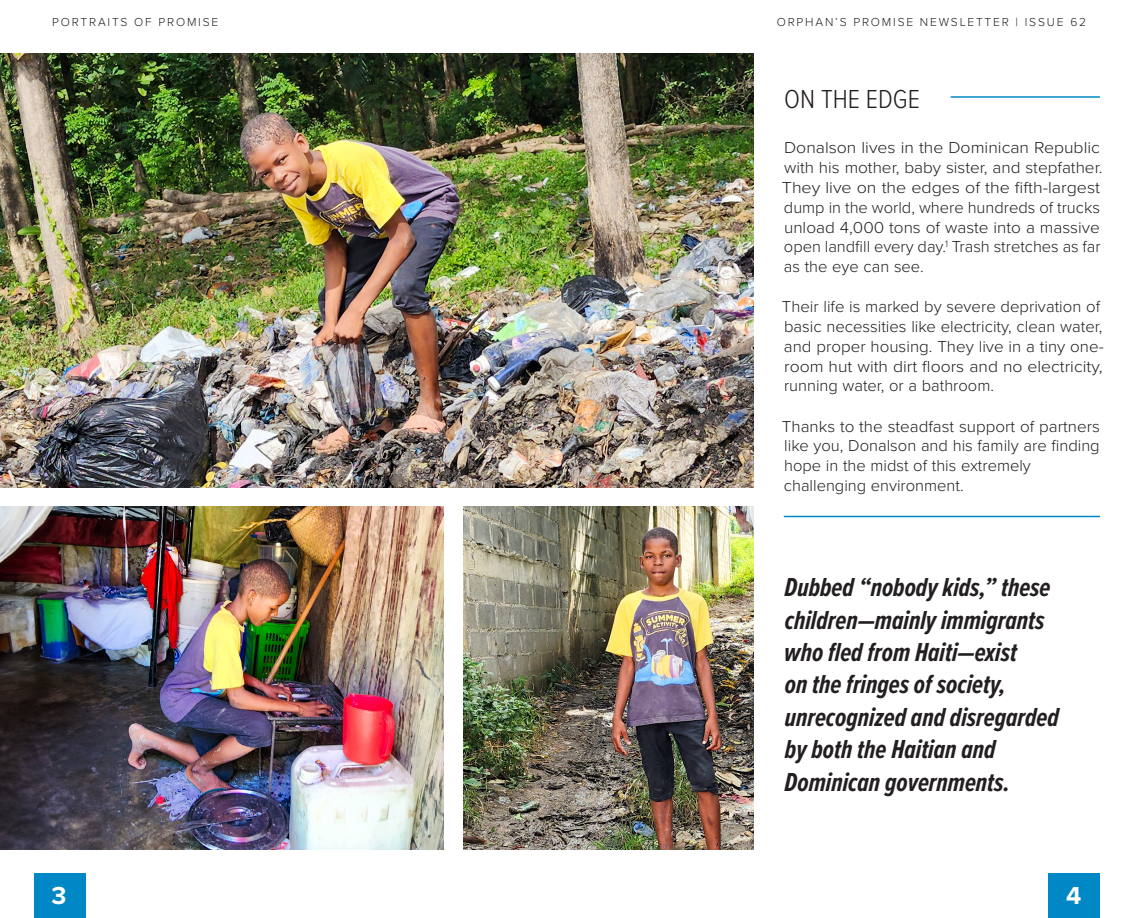
<style>
.page{position:relative;width:1134px;height:918px;background:#fff}
.page>*{position:absolute;margin:0;border:0;box-sizing:border-box;transform-origin:0 0}
.callout{font:italic 700 27px/32.4px "Proxima Nova Ex Cn";color:#231f20}
.t1{font:300 27px "Proxima Nova Cond";color:#231f20}
.body_copy{font:700 25.5px "Proxima Nova";color:#fff}
.body_copy-2{font:300 16.5px/19.8px "Proxima Nova";color:#231f20}
.body_copy-3{font:300 16.5px/19.8px "Proxima Nova";color:#231f20;scale:1.07 1}
.t2{font:300 12px "Proxima Nova";letter-spacing:.15em;color:#231f20}
</style>
<div class="page">
<div style="left:34px;top:874px;width:51px;height:44px;background:#0088c6"></div>
<div style="left:1048px;top:874px;width:52px;height:44px;background:#0088c6"></div>
<hr style="left:951px;top:96px;width:149px;height:2px;background:#0088c6">
<hr style="left:784px;top:516px;width:316px;height:1px;background:#0088c6">
<img style="left:0;top:54px;width:753px;height:433px">
<img style="left:0;top:506px;width:444px;height:344px">
<img style="left:463px;top:506px;width:290px;height:344px">
<p class="t2" style="left:52px;top:13px;width:168px">PORTRAITS OF PROMISE</p>
<p class="t2" style="left:777px;top:13px;width:311px">ORPHAN’S PROMISE NEWSLETTER | ISSUE 62</p>
<p class="t1" style="left:784px;top:79px;width:137px">ON THE EDGE</p>
<p class="body_copy-3" style="left:782px;top:137px;width:301px">Donalson lives in the Dominican Republic with his mother, baby sister, and stepfather.<br>They live on the edges of the fifth-largest dump in the world, where hundreds of trucks unload 4,000 tons of waste into a massive open landfill every day.<sup>1</sup> Trash stretches as far as the eye can see.</p>
<p class="body_copy-2" style="left:782px;top:296px;width:323px">Their life is marked by severe deprivation of basic necessities like electricity, clean water, and proper housing. They live in a tiny one&shy;room hut with dirt floors and no electricity, running water, or a bathroom.</p>
<p class="body_copy-2" style="left:782px;top:415px;width:319px;text-align:justify">Thanks to the steadfast support of partners like you, Donalson and his family are finding hope in the midst of this extremely</p>
<p class="body_copy-2" style="left:784px;top:475px;width:181px">challenging environment.</p>
<p class="callout" style="left:784px;top:571px;width:276px">Dubbed “nobody kids,” these children—mainly immigrants who fled from Haiti—exist<br>on the fringes of society, unrecognized and disregarded by both the Haitian and<br>Dominican governments.</p>
<p class="body_copy" style="left:51px;top:877px;width:16px">3</p>
<p class="body_copy" style="left:1066px;top:877px;width:17px">4</p>
</div>
